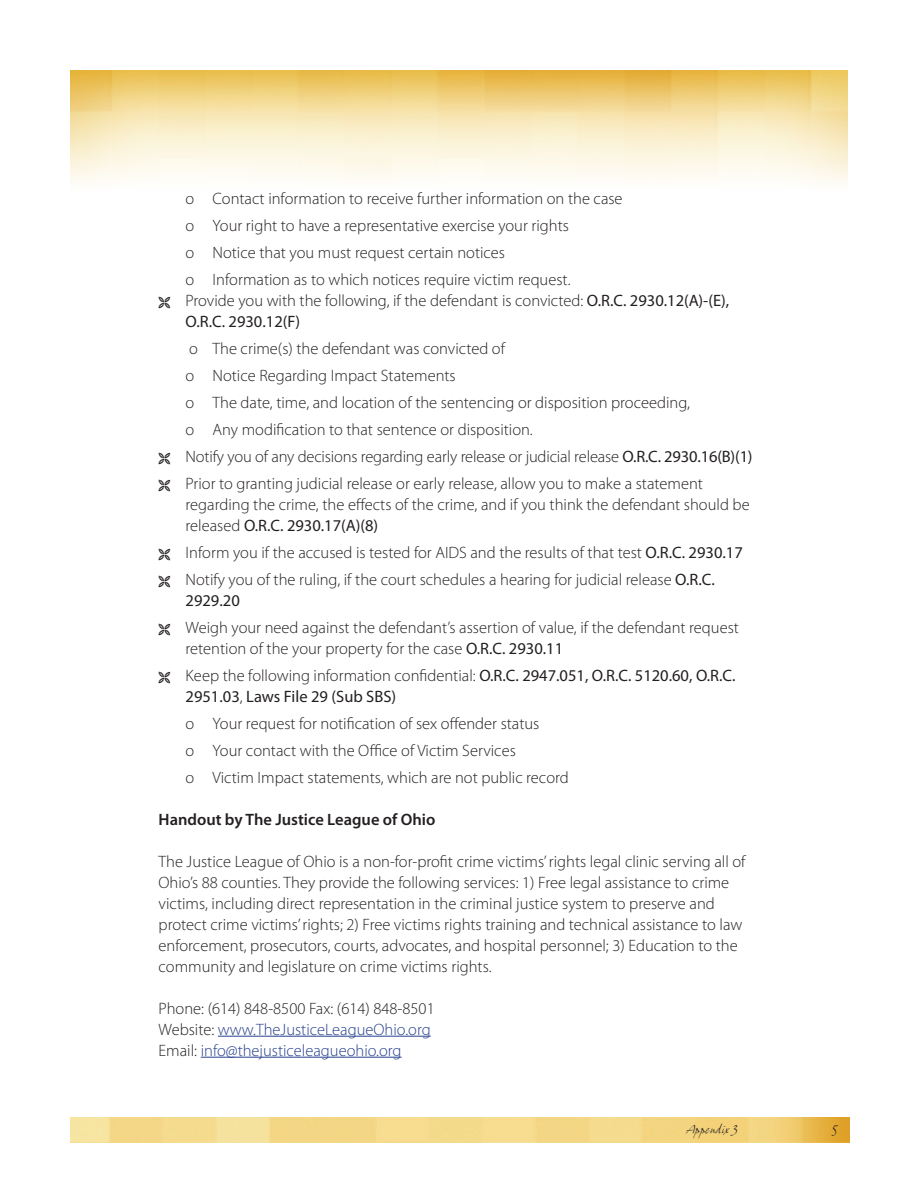
<style>
.page{position:relative;width:918px;height:1188px;background:#fff}
.page>*{position:absolute;margin:0;border:0;box-sizing:border-box;transform-origin:0 0}
.t1{font:300 16.5px/27px "Myriad Pro";color:#231f20}
.t2{font:16.5px/21px "Myriad Pro";color:#231f20}
.t3{font:300 16.5px/21px "Myriad Pro";color:#253f8e}
.t4{font:600 16.5px "Myriad Pro";color:#231f20}
.t5{font:italic 12px "Grimshaw Hand ITC";color:#231f20}
.s1{font-weight:400}
.s2{font-weight:300}
.s3{color:#231f20}
</style>
<div class="page">
<img style="left:71px;top:1118px;width:778px;height:25px">
<img style="left:71px;top:70px;width:777px;height:113px">
<hr style="left:218px;top:1036px;width:213px;height:1px;background:#253f8e">
<hr style="left:201px;top:1057px;width:201px;height:1px;background:#253f8e">
<p class="t1" style="left:186px;top:184px;width:439px">o Contact information to receive further information on the case o Your right to have a representative exercise your rights<br>o Notice that you must request certain notices<br>o Information as to which notices require victim request.</p>
<p class="t1" style="left:186px;top:289px;width:545px;line-height:21px">Provide you with the following, if the defendant is convicted: <span class="s1">O.R.C. 2930.12(A)-(E),<br>O.R.C. 2930.12(F)</span></p>
<p class="t1" style="left:186px;top:334px;width:569px">o The crime(s) the defendant was convicted of<br>o Notice Regarding Impact Statements<br>o The date, time, and location of the sentencing or disposition proceeding,<br>o Any modification to that sentence or disposition.<br>Notify you of any decisions regarding early release or judicial release <span class="s1">O.R.C. 2930.16(B)(1)<br></span>Prior to granting judicial release or early release, allow you to make a statement</p>
<p class="t1" style="left:186px;top:493px;width:566px;line-height:21px">regarding the crime, the effects of the crime, and if you think the defendant should be released <span class="s1">O.R.C. 2930.17(A)(8)</span></p>
<p class="t1" style="left:186px;top:538px;width:559px">Inform you if the accused is tested for AIDS and the results of that test <span class="s1">O.R.C. 2930.17<br></span>Notify you of the ruling, if the court schedules a hearing for judicial release <span class="s1">O.R.C.</span></p>
<p class="t2" style="left:186px;top:589px;width:56px">2929.20</p>
<p class="t1" style="left:186px;top:616px;width:555px;line-height:21px">Weigh your need against the defendant’s assertion of value, if the defendant request retention of the your property for the case <span class="s1">O.R.C. 2930.11</span></p>
<p class="t2" style="left:186px;top:664px;width:551px"><span class="s2">Keep the following information confidential:</span> O.R.C. 2947.051, O.R.C. 5120.60, O.R.C.<br>2951.03<span class="s2">,</span> Laws File 29 (Sub SBS)</p>
<p class="t1" style="left:186px;top:709px;width:385px">o Your request for notification of sex offender status<br>o Your contact with the Office of Victim Services<br>o Victim Impact statements, which are not public record</p>
<p class="t4" style="left:159px;top:808px;width:278px">Handout by The Justice League of Ohio</p>
<p class="t1" style="left:159px;top:850px;width:589px;line-height:21px">The Justice League of Ohio is a non-for-profit crime victims’ rights legal clinic serving all of Ohio’s 88 counties. They provide the following services: 1) Free legal assistance to crime victims, including direct representation in the criminal justice system to preserve and protect crime victims’ rights; 2) Free victims rights training and technical assistance to law enforcement, prosecutors, courts, advocates, and hospital personnel; 3) Education to the community and legislature on crime victims rights.</p>
<p class="t3" style="left:159px;top:997px;width:278px"><span class="s3">Phone: (614) 848-8500 Fax: (614) 848-8501<br>Website:</span> www.TheJusticeLeagueOhio.org<br><span class="s3">Email:</span> info@thejusticeleagueohio.org</p>
<p class="t5" style="left:687px;top:1122px;width:52px">Appendix 3</p>
<p class="t5" style="left:832px;top:1122px;width:7px">5</p>
</div>
